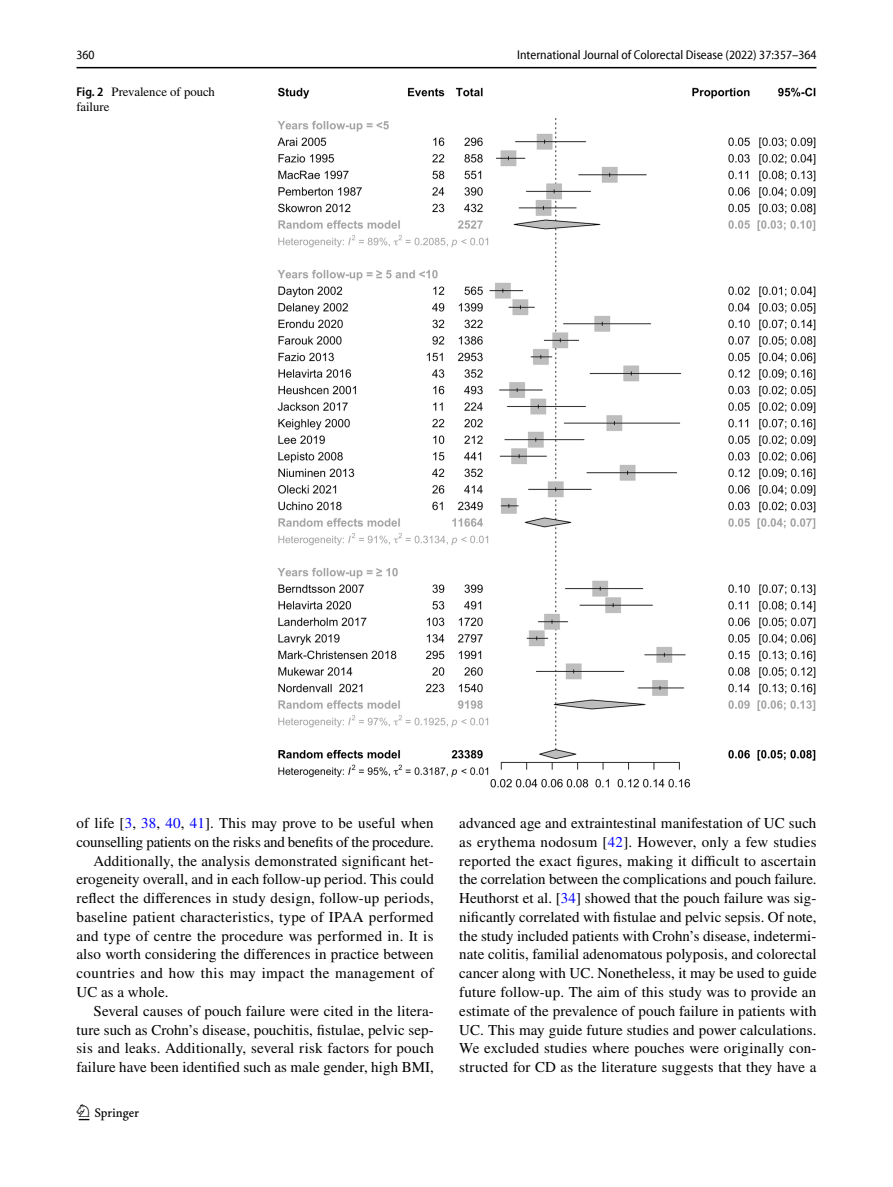
<style>
.page{position:relative;width:893px;height:1187px;background:#fff}
.page>*{position:absolute;margin:0;border:0;box-sizing:border-box;transform-origin:0 0}
.t1{font:22.5px "Springnew Regular 2";color:#000}
.t2{font:15px/18.8px "STIX";letter-spacing:.01em;color:#000;text-align:justify}
.t3{font:15px "STIX";letter-spacing:-.015em;color:#000}
.t4{font:semi-condensed 12.75px "Myriad Pro Unic";color:#000}
.t5{font:12.75px/15px "STIX";color:#000}
.s1{font-family:"Myriad Pro";font-weight:600;font-stretch:semi-condensed}
.s2{color:#00f}
</style>
<div class="page">
<hr style="left:77px;top:67px;width:739px;height:1px;background:#000">
<img style="left:277px;top:87px;width:539px;height:701px">
<p class="t4" style="left:76px;top:50px;width:20px">360</p>
<p class="t4" style="left:517px;top:50px;width:301px">International Journal of Colorectal Disease (2022) 37:357–364</p>
<p class="t5" style="left:77px;top:85px;width:140px"><span class="s1">Fig. 2</span> Prevalence of pouch failure</p>
<p class="t2" style="left:77px;top:814px;width:359px">of life [<span class="s2">3</span>, <span class="s2">38</span>, <span class="s2">40</span>, <span class="s2">41</span>]. This may prove to be useful when</p>
<p class="t3" style="left:77px;top:831px;width:359px">counselling patients on the risks and benefits of the procedure.</p>
<p class="t2" style="left:94px;top:852px;width:342px">Additionally, the analysis demonstrated significant het-</p>
<p class="t2" style="left:77px;top:871px;width:359px">erogeneity overall, and in each follow-up period. This could</p>
<p class="t2" style="left:77px;top:889px;width:359px">reflect the differences in study design, follow-up periods,</p>
<p class="t2" style="left:77px;top:908px;width:359px">baseline patient characteristics, type of IPAA performed</p>
<p class="t2" style="left:77px;top:927px;width:359px">and type of centre the procedure was performed in. It is</p>
<p class="t2" style="left:77px;top:946px;width:359px">also worth considering the differences in practice between</p>
<p class="t2" style="left:77px;top:964px;width:359px">countries and how this may impact the management of</p>
<p class="t2" style="left:77px;top:983px;width:94px">UC as a whole.</p>
<p class="t2" style="left:94px;top:1002px;width:342px">Several causes of pouch failure were cited in the litera-</p>
<p class="t2" style="left:77px;top:1021px;width:359px">ture such as Crohn’s disease, pouchitis, fistulae, pelvic sep-</p>
<p class="t2" style="left:77px;top:1039px;width:359px">sis and leaks. Additionally, several risk factors for pouch</p>
<p class="t2" style="left:77px;top:1058px;width:359px">failure have been identified such as male gender, high BMI,</p>
<h1 class="t1" style="left:79px;top:1104px;width:62px">1 3</h1>
<p class="t2" style="left:459px;top:814px;width:359px">advanced age and extraintestinal manifestation of UC such as erythema nodosum [<span class="s2">42</span>]. However, only a few studies reported the exact figures, making it difficult to ascertain the correlation between the complications and pouch failure.<br>Heuthorst et al. [<span class="s2">34</span>] showed that the pouch failure was sig&shy;nificantly correlated with fistulae and pelvic sepsis. Of note, the study included patients with Crohn’s disease, indetermi&shy;nate colitis, familial adenomatous polyposis, and colorectal cancer along with UC. Nonetheless, it may be used to guide future follow-up. The aim of this study was to provide an estimate of the prevalence of pouch failure in patients with UC. This may guide future studies and power calculations.<br>We excluded studies where pouches were originally con&shy;structed for CD as the literature suggests that they have a</p>
</div>
